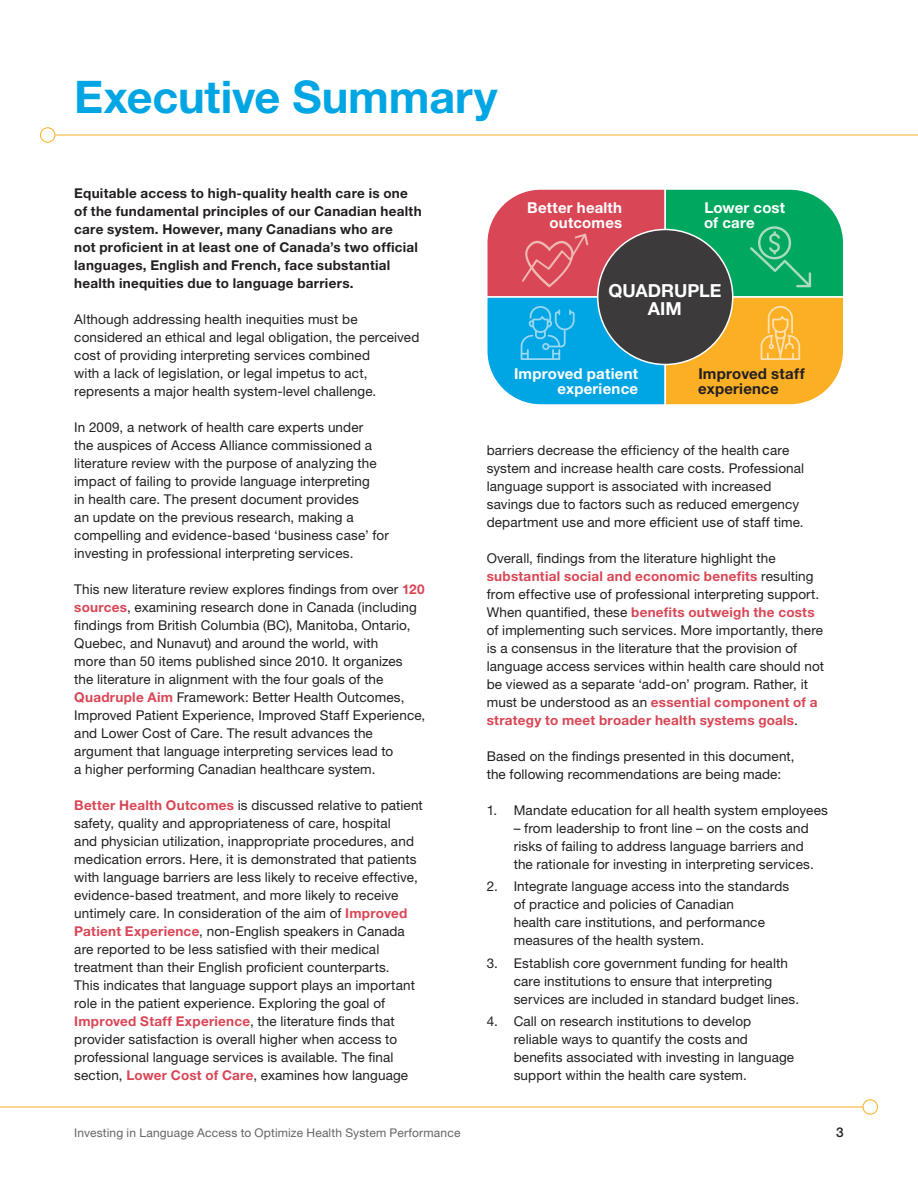
<style>
.page{position:relative;width:918px;height:1188px;background:#fff}
.page>*{position:absolute;margin:0;border:0;box-sizing:border-box;transform-origin:0 0}
.h3_Bold_30_30_blue{font:700 45px "Helvetica Neue LT Std";letter-spacing:-.005em;color:#00a5e3}
.p1_Roman_9_12{font:700 18px "Helvetica Neue LT Std";letter-spacing:.005em;color:#fff}
.p1_Roman_9_12-2{font:700 15px/15px "Helvetica Neue LT Std";letter-spacing:.015em;color:#fff;text-align:right}
.p1_Roman_9_12-3{font:700 15px/15px "Helvetica Neue LT Std";letter-spacing:.015em;color:#231f20}
.p1_Roman_9_12-4{font:13.5px/18px "Helvetica Neue LT Std";letter-spacing:.01em;color:#231f20}
.ol1_Roman_9_12_0p3{font:13.5px/18px "Helvetica Neue LT Std";letter-spacing:.01em;color:#231f20}
.p1_Bold_9_12{font:700 13.5px/18px "Helvetica Neue LT Std";letter-spacing:.02em;color:#231f20}
.ol1_Roman_9_12{font:13.5px/18px "Helvetica Neue LT Std";letter-spacing:.01em;color:#231f20}
.t1{font:500 13.5px "Helvetica Neue LT Std";color:#231f20}
.t2{font:12px "Helvetica Neue LT Std";letter-spacing:.015em;color:#636466}
.s1{font-weight:700;color:#d94655}
</style>
<div class="page">
<hr style="left:0;top:1107px;width:863px;height:1px;background:#fbaf25">
<hr style="left:55px;top:135px;width:863px;height:1px;background:#fbaf25">
<div style="left:863px;top:1099px;width:15px;height:16px;border:1px solid #fbaf25;border-radius:50%"></div>
<div style="left:40px;top:127px;width:15px;height:16px;border:1px solid #fbaf25;border-radius:50%"></div>
<svg style="left:487px;top:189px;width:356px;height:216px;background:#748870"></svg>
<h3 class="h3_Bold_30_30_blue" style="left:74px;top:69px;width:425px">Executive Summary</h3>
<p class="p1_Bold_9_12" style="left:74px;top:184px;width:349px">Equitable access to high-quality health care is one of the fundamental principles of our Canadian health care system. However, many Canadians who are<br>not proficient in at least one of Canada’s two official languages, English and French, face substantial health inequities due to language barriers.</p>
<p class="p1_Roman_9_12-4" style="left:74px;top:310px;width:347px">Although addressing health inequities must be considered an ethical and legal obligation, the perceived cost of providing interpreting services combined<br>with a lack of legislation, or legal impetus to act, represents a major health system-level challenge.</p>
<p class="p1_Roman_9_12-4" style="left:74px;top:418px;width:316px">In 2009, a network of health care experts under<br>the auspices of Access Alliance commissioned a literature review with the purpose of analyzing the impact of failing to provide language interpreting<br>in health care. The present document provides<br>an update on the previous research, making a compelling and evidence-based ‘business case’ for investing in professional interpreting services.</p>
<p class="p1_Roman_9_12-4" style="left:74px;top:580px;width:353px">This new literature review explores findings from over <span class="s1">120 sources</span>, examining research done in Canada (including findings from British Columbia (BC), Manitoba, Ontario, Quebec, and Nunavut) and around the world, with<br>more than 50 items published since 2010. It organizes<br>the literature in alignment with the four goals of the <span class="s1">Quadruple Aim</span> Framework: Better Health Outcomes, Improved Patient Experience, Improved Staff Experience, and Lower Cost of Care. The result advances the argument that language interpreting services lead to<br>a higher performing Canadian healthcare system.</p>
<p class="p1_Roman_9_12-4" style="left:74px;top:796px;width:350px"><span class="s1">Better Health Outcomes</span> is discussed relative to patient safety, quality and appropriateness of care, hospital<br>and physician utilization, inappropriate procedures, and medication errors. Here, it is demonstrated that patients with language barriers are less likely to receive effective, evidence-based treatment, and more likely to receive untimely care. In consideration of the aim of <span class="s1">Improved Patient Experience</span>, non-English speakers in Canada are reported to be less satisfied with their medical treatment than their English proficient counterparts.<br>This indicates that language support plays an important role in the patient experience. Exploring the goal of <span class="s1">Improved Staff Experience</span>, the literature finds that provider satisfaction is overall higher when access to professional language services is available. The final section, <span class="s1">Lower Cost of Care</span>, examines how language</p>
<p class="p1_Roman_9_12-2" style="left:527px;top:200px;width:96px">Better health outcomes</p>
<p class="p1_Roman_9_12-2" style="left:704px;top:200px;width:83px;text-align:left">Lower cost of care</p>
<p class="p1_Roman_9_12" style="left:608px;top:280px;width:115px">QUADRUPLE</p>
<p class="p1_Roman_9_12" style="left:648px;top:298px;width:36px">AIM</p>
<p class="p1_Roman_9_12-2" style="left:514px;top:366px;width:126px">Improved patient experience</p>
<p class="p1_Roman_9_12-3" style="left:698px;top:366px;width:108px">Improved staff experience</p>
<p class="p1_Roman_9_12-4" style="left:487px;top:441px;width:319px">barriers decrease the efficiency of the health care system and increase health care costs. Professional language support is associated with increased savings due to factors such as reduced emergency department use and more efficient use of staff time.</p>
<p class="p1_Roman_9_12-4" style="left:487px;top:549px;width:339px">Overall, findings from the literature highlight the <span class="s1">substantial social and economic benefits</span> resulting from effective use of professional interpreting support.<br>When quantified, these <span class="s1">benefits outweigh the costs </span>of implementing such services. More importantly, there is a consensus in the literature that the provision of language access services within health care should not be viewed as a separate ‘add-on’ program. Rather, it must be understood as an <span class="s1">essential component of a strategy to meet broader health systems goals</span>.</p>
<p class="p1_Roman_9_12-4" style="left:487px;top:747px;width:309px">Based on the findings presented in this document, the following recommendations are being made:</p>
<p class="ol1_Roman_9_12_0p3" style="left:487px;top:801px;width:343px">1. Mandate education for all health system employees</p>
<p class="ol1_Roman_9_12_0p3" style="left:514px;top:819px;width:302px">– from leadership to front line – on the costs and risks of failing to address language barriers and the rationale for investing in interpreting services.</p>
<p class="ol1_Roman_9_12_0p3" style="left:514px;top:877px;width:277px;text-indent:-27px">2. Integrate language access into the standards of practice and policies of Canadian<br>health care institutions, and performance measures of the health system.</p>
<p class="ol1_Roman_9_12_0p3" style="left:514px;top:954px;width:287px;text-indent:-27px">3. Establish core government funding for health care institutions to ensure that interpreting services are included in standard budget lines.</p>
<p class="ol1_Roman_9_12" style="left:514px;top:1012px;width:282px;text-indent:-27px">4. Call on research institutions to develop reliable ways to quantify the costs and benefits associated with investing in language support within the health care system.</p>
<p class="t2" style="left:74px;top:1126px;width:388px">Investing in Language Access to Optimize Health System Performance</p>
<p class="t1" style="left:836px;top:1124px;width:9px">3</p>
</div>
